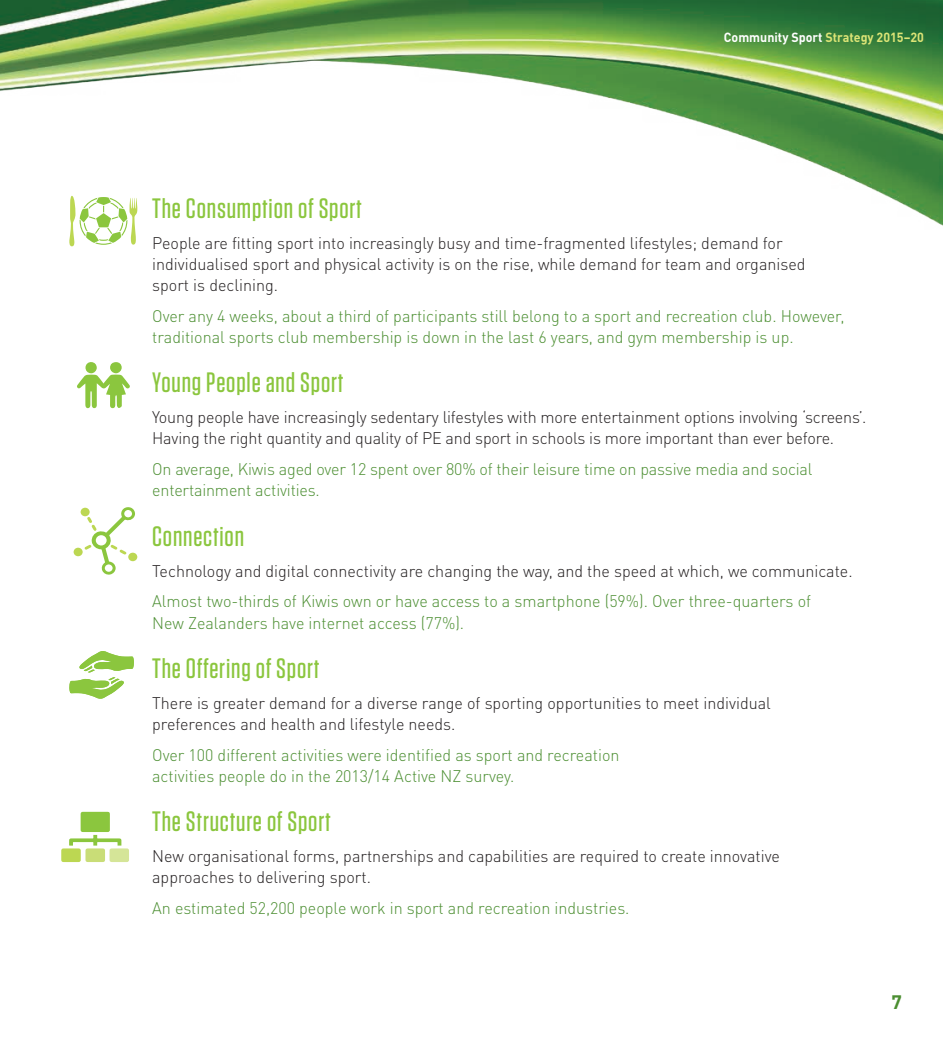
<style>
.page{position:relative;width:943px;height:1042px;background:#fff}
.page>*{position:absolute;margin:0;border:0;box-sizing:border-box;transform-origin:0 0}
.Heading_2{font:500 28px "Tungsten";letter-spacing:.03em;color:#8bc63e}
.t1{font:700 19.25px "DINOT";color:#4b8e31}
.Body{font:300 16.62px/21px "DINOT";color:#231f20}
.Body-2{font:300 16.62px/21px "DINOT";color:#4b8e31}
.Master_page_header{font:700 13.12px "DINOT";color:#dce476;scale:.95 1}
.s1{color:#fff}
</style>
<div class="page">
<img style="left:0;top:0;width:943px;height:374px">
<svg style="left:69px;top:196px;width:68px;height:50px"></svg>
<svg style="left:77px;top:374px;width:53px;height:34px"></svg>
<div style="left:110px;top:362px;width:12px;height:11px;background:#8bc63e;border-radius:50%"></div>
<div style="left:85px;top:362px;width:12px;height:12px;background:#8bc63e;border-radius:50%"></div>
<div style="left:81px;top:508px;width:9px;height:8px;background:#bcd752;border-radius:50%"></div>
<div style="left:74px;top:548px;width:9px;height:8px;background:#bcd752;border-radius:50%"></div>
<div style="left:128px;top:553px;width:9px;height:8px;background:#bcd752;border-radius:50%"></div>
<svg style="left:84px;top:507px;width:51px;height:68px"></svg>
<svg style="left:61px;top:812px;width:68px;height:50px"></svg>
<svg style="left:69px;top:651px;width:65px;height:48px"></svg>
<p class="Master_page_header" style="left:724px;top:29px;width:212px"><span class="s1">Community Sport</span> Strategy 2015–20</p>
<p class="Heading_2" style="left:152px;top:194px;width:211px">The Consumption of Sport</p>
<p class="Body" style="left:152px;top:232px;width:655px">People are fitting sport into increasingly busy and time-fragmented lifestyles; demand for individualised sport and physical activity is on the rise, while demand for team and organised sport is declining.</p>
<p class="Body-2" style="left:152px;top:305px;width:694px">Over any 4 weeks, about a third of participants still belong to a sport and recreation club. However, traditional sports club membership is down in the last 6 years, and gym membership is up.</p>
<p class="Heading_2" style="left:152px;top:368px;width:193px">Young People and Sport</p>
<p class="Body" style="left:152px;top:407px;width:715px">Young people have increasingly sedentary lifestyles with more entertainment options involving ‘screens’.<br>Having the right quantity and quality of PE and sport in schools is more important than ever before.</p>
<p class="Body-2" style="left:152px;top:459px;width:662px">On average, Kiwis aged over 12 spent over 80% of their leisure time on passive media and social entertainment activities.</p>
<p class="Heading_2" style="left:152px;top:521px;width:93px">Connection</p>
<p class="Body" style="left:152px;top:560px;width:702px">Technology and digital connectivity are changing the way, and the speed at which, we communicate.</p>
<p class="Body-2" style="left:152px;top:591px;width:660px">Almost two-thirds of Kiwis own or have access to a smartphone (59%). Over three-quarters of<br>New Zealanders have internet access (77%).</p>
<p class="Heading_2" style="left:152px;top:653px;width:169px">The Offering of Sport</p>
<p class="Body" style="left:152px;top:692px;width:620px">There is greater demand for a diverse range of sporting opportunities to meet individual preferences and health and lifestyle needs.</p>
<p class="Body-2" style="left:152px;top:744px;width:469px">Over 100 different activities were identified as sport and recreation activities people do in the 2013/14 Active NZ survey.</p>
<p class="Heading_2" style="left:152px;top:806px;width:180px">The Structure of Sport</p>
<p class="Body" style="left:152px;top:845px;width:629px">New organisational forms, partnerships and capabilities are required to create innovative approaches to delivering sport.</p>
<p class="Body-2" style="left:152px;top:897px;width:479px">An estimated 52,200 people work in sport and recreation industries.</p>
<p class="t1" style="left:891px;top:989px;width:12px">7</p>
</div>
